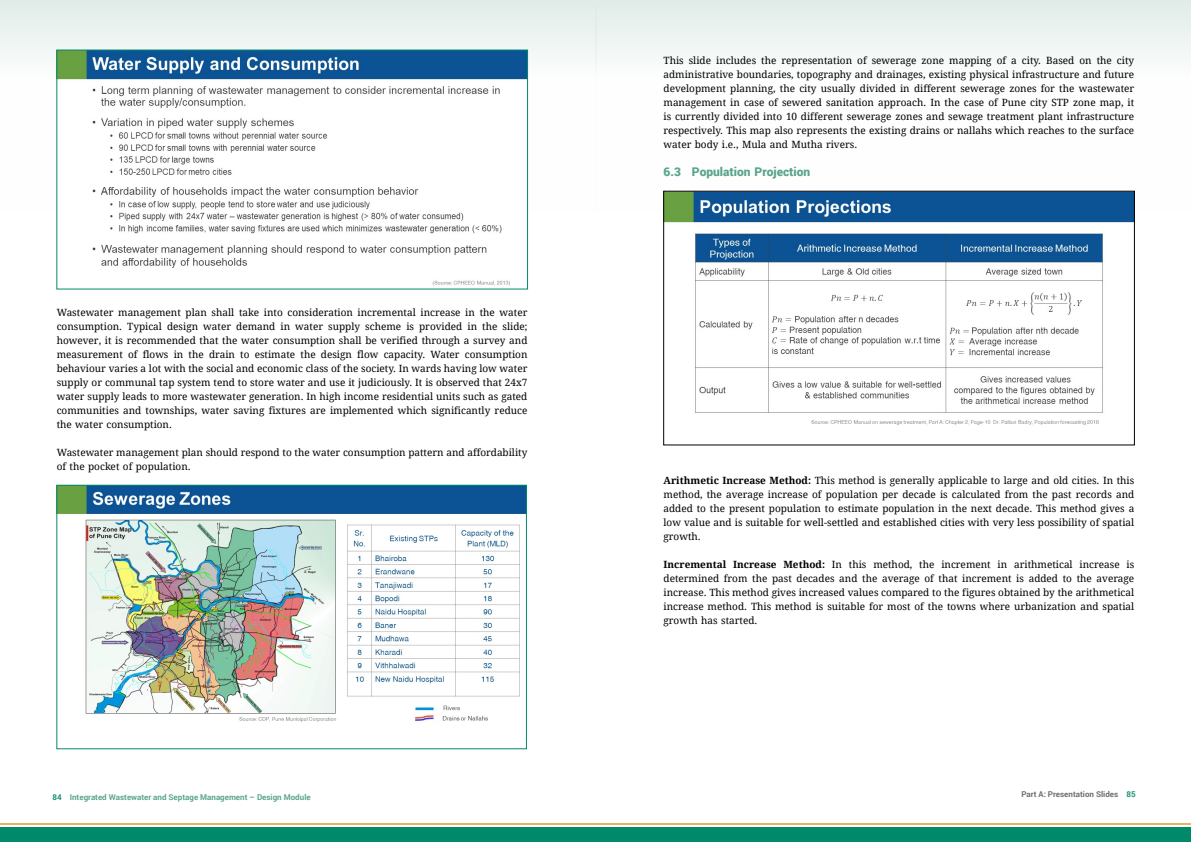
<style>
.page{position:relative;width:1191px;height:842px;background:#fff}
.page>*{position:absolute;margin:0;border:0;box-sizing:border-box;transform-origin:0 0}
.t1{font:900 12px "Roboto";color:#5aa48d}
.t2{font:10px/14px "Droid Serif";color:#000;text-align:justify}
.t3{font:700 8px "Roboto";color:#5aa48d}
.t4{font:700 8px "Roboto";color:#6d6e71}
.s1{color:#209176}
.s2{font-weight:700}
</style>
<div class="page">
<div style="left:0;top:827px;width:595px;height:15px;background:#00896b"></div>
<div style="left:595px;top:827px;width:596px;height:15px;background:#00896b"></div>
<hr style="left:0;top:824px;width:595px;height:1px;background:#e5b465">
<hr style="left:595px;top:824px;width:596px;height:1px;background:#e5b465">
<div style="left:595px;top:0;width:596px;height:211px;background:linear-gradient(to bottom,#ecf4f1,#fff)"></div>
<div style="left:0;top:0;width:597px;height:211px;background:linear-gradient(to bottom,#eaf2ef,#fff)"></div>
<img style="left:59px;top:52px;width:466px;height:234px">
<div style="left:57px;top:50px;width:470px;height:239px;border:1px solid #00896b"></div>
<img style="left:59px;top:487px;width:465px;height:235px">
<div style="left:57px;top:485px;width:469px;height:264px;border:1px solid #00896b"></div>
<img style="left:665px;top:193px;width:467px;height:232px">
<div style="left:663px;top:191px;width:471px;height:254px;border:1px solid #000"></div>
<p class="t2" style="left:57px;top:306px;width:472px">Wastewater management plan shall take into consideration incremental increase in the water consumption. Typical design water demand in water supply scheme is provided in the slide; however, it is recommended that the water consumption shall be verified through a survey and measurement of flows in the drain to estimate the design flow capacity. Water consumption behaviour varies a lot with the social and economic class of the society. In wards having low water supply or communal tap system tend to store water and use it judiciously. It is observed that 24x7 water supply leads to more wastewater generation. In high income residential units such as gated communities and townships, water saving fixtures are implemented which significantly reduce the water consumption.</p>
<p class="t2" style="left:57px;top:446px;width:472px">Wastewater management plan should respond to the water consumption pattern and affordability of the pocket of population.</p>
<p class="t3" style="left:52px;top:791px;width:260px"><span class="s1">84</span> Integrated Wastewater and Septage Management – Design Module</p>
<p class="t2" style="left:663px;top:54px;width:472px">This slide includes the representation of sewerage zone mapping of a city. Based on the city administrative boundaries, topography and drainages, existing physical infrastructure and future development planning, the city usually divided in different sewerage zones for the wastewater management in case of sewered sanitation approach. In the case of Pune city STP zone map, it is currently divided into 10 different sewerage zones and sewage treatment plant infrastructure respectively. This map also represents the existing drains or nallahs which reaches to the surface water body i.e., Mula and Mutha rivers.</p>
<p class="t1" style="left:663px;top:163px;width:148px">6.3 Population Projection</p>
<p class="t2" style="left:663px;top:474px;width:472px"><span class="s2">Arithmetic Increase Method:</span> This method is generally applicable to large and old cities. In this method, the average increase of population per decade is calculated from the past records and added to the present population to estimate population in the next decade. This method gives a low value and is suitable for well-settled and established cities with very less possibility of spatial growth.</p>
<p class="t2" style="left:663px;top:558px;width:472px"><span class="s2">Incremental Increase Method:</span> In this method, the increment in arithmetical increase is determined from the past decades and the average of that increment is added to the average increase. This method gives increased values compared to the figures obtained by the arithmetical increase method. This method is suitable for most of the towns where urbanization and spatial growth has started.</p>
<p class="t4" style="left:1021px;top:789px;width:116px">Part A: Presentation Slides <span class="s1">85</span></p>
</div>
